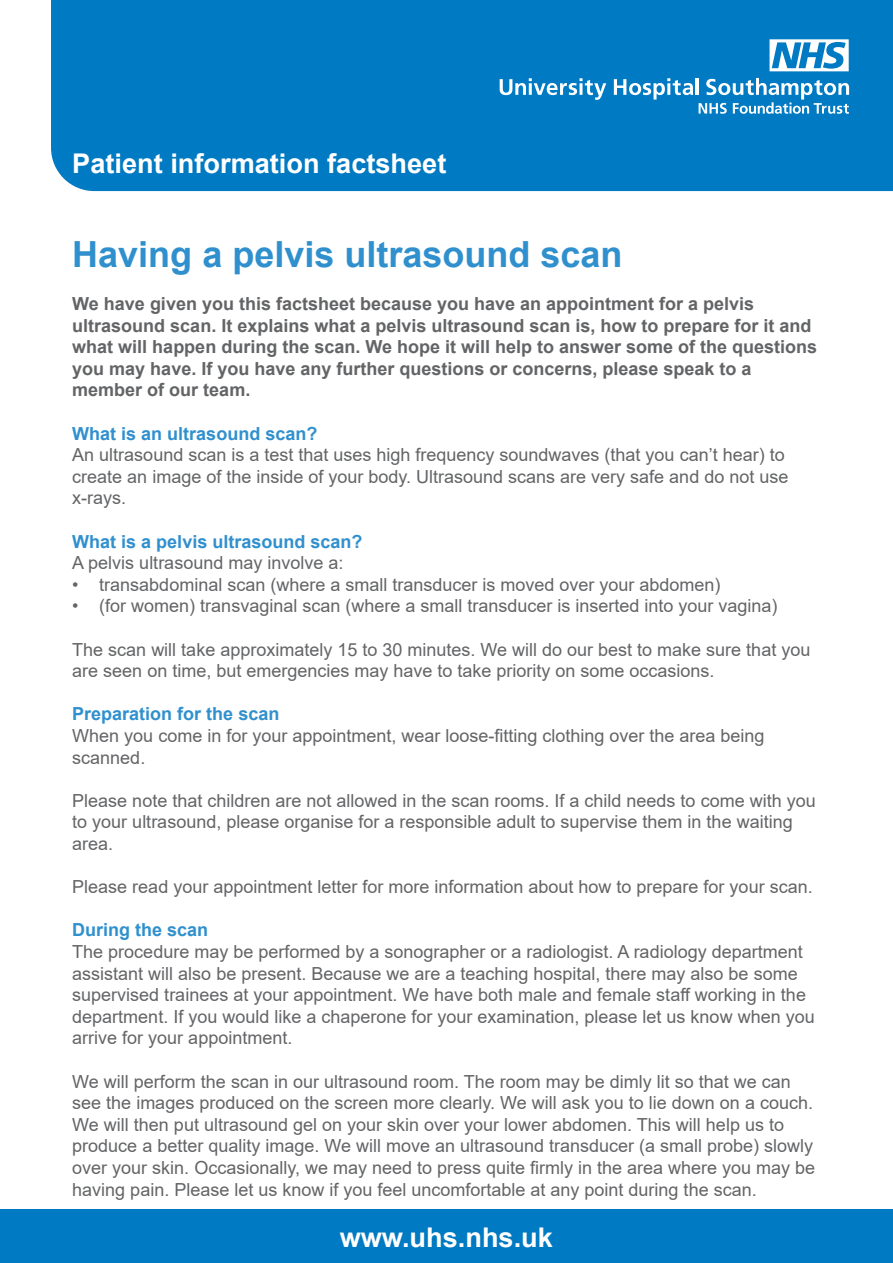
<style>
.page{position:relative;width:893px;height:1263px;background:#fff}
.page>*{position:absolute;margin:0;border:0;box-sizing:border-box;transform-origin:0 0}
.t1{font:700 36px "Arial";color:#3090ce}
.t2{font:700 27.15px "Arial";color:#fff}
.t3{font:18px/21.6px "Arial";color:#636466}
.t4{font:700 18px/21.6px "Arial";color:#636466}
.t5{font:700 18px "Arial";color:#3090ce}
</style>
<div class="page">
<div style="left:51px;top:0;width:842px;height:192px;background:#007ac2"></div>
<div style="left:0;top:1209px;width:893px;height:54px;background:#007ac2"></div>
<svg style="left:500px;top:78px;width:106px;height:22px"></svg>
<svg style="left:614px;top:78px;width:79px;height:22px"></svg>
<hr style="left:696px;top:78px;width:3px;height:17px;background:#fff">
<svg style="left:699px;top:78px;width:150px;height:36px"></svg>
<svg style="left:769px;top:39px;width:80px;height:32px"></svg>
<h2 class="t2" style="left:72px;top:144px;width:376px">Patient information factsheet</h2>
<h1 class="t1" style="left:72px;top:229px;width:552px">Having a pelvis ultrasound scan</h1>
<p class="t4" style="left:72px;top:293px;width:746px">We have given you this factsheet because you have an appointment for a pelvis ultrasound scan. It explains what a pelvis ultrasound scan is, how to prepare for it and what will happen during the scan. We hope it will help to answer some of the questions you may have. If you have any further questions or concerns, please speak to a member of our team.</p>
<p class="t5" style="left:72px;top:421px;width:247px">What is an ultrasound scan?</p>
<p class="t3" style="left:72px;top:444px;width:718px">An ultrasound scan is a test that uses high frequency soundwaves (that you can’t hear) to create an image of the inside of your body. Ultrasound scans are very safe and do not use x-rays.</p>
<p class="t5" style="left:72px;top:529px;width:292px">What is a pelvis ultrasound scan?</p>
<p class="t3" style="left:72px;top:552px;width:273px">A pelvis ultrasound may involve a:</p>
<p class="t3" style="left:72px;top:574px;width:650px">• transabdominal scan (where a small transducer is moved over your abdomen)</p>
<p class="t3" style="left:72px;top:595px;width:707px">• (for women) transvaginal scan (where a small transducer is inserted into your vagina)</p>
<p class="t3" style="left:72px;top:638px;width:740px">The scan will take approximately 15 to 30 minutes. We will do our best to make sure that you are seen on time, but emergencies may have to take priority on some occasions.</p>
<p class="t5" style="left:72px;top:701px;width:209px">Preparation for the scan</p>
<p class="t3" style="left:72px;top:725px;width:694px">When you come in for your appointment, wear loose-fitting clothing over the area being scanned.</p>
<p class="t3" style="left:72px;top:790px;width:745px">Please note that children are not allowed in the scan rooms. If a child needs to come with you to your ultrasound, please organise for a responsible adult to supervise them in the waiting area.</p>
<p class="t3" style="left:72px;top:876px;width:742px">Please read your appointment letter for more information about how to prepare for your scan.</p>
<p class="t5" style="left:72px;top:917px;width:138px">During the scan</p>
<p class="t3" style="left:72px;top:941px;width:744px">The procedure may be performed by a sonographer or a radiologist. A radiology department assistant will also be present. Because we are a teaching hospital, there may also be some supervised trainees at your appointment. We have both male and female staff working in the department. If you would like a chaperone for your examination, please let us know when you arrive for your appointment.</p>
<p class="t3" style="left:72px;top:1070px;width:744px">We will perform the scan in our ultrasound room. The room may be dimly lit so that we can see the images produced on the screen more clearly. We will ask you to lie down on a couch.<br>We will then put ultrasound gel on your skin over your lower abdomen. This will help us to produce a better quality image. We will move an ultrasound transducer (a small probe) slowly over your skin. Occasionally, we may need to press quite firmly in the area where you may be having pain. Please let us know if you feel uncomfortable at any point during the scan.</p>
<h2 class="t2" style="left:340px;top:1218px;width:215px">www.uhs.nhs.uk</h2>
</div>
